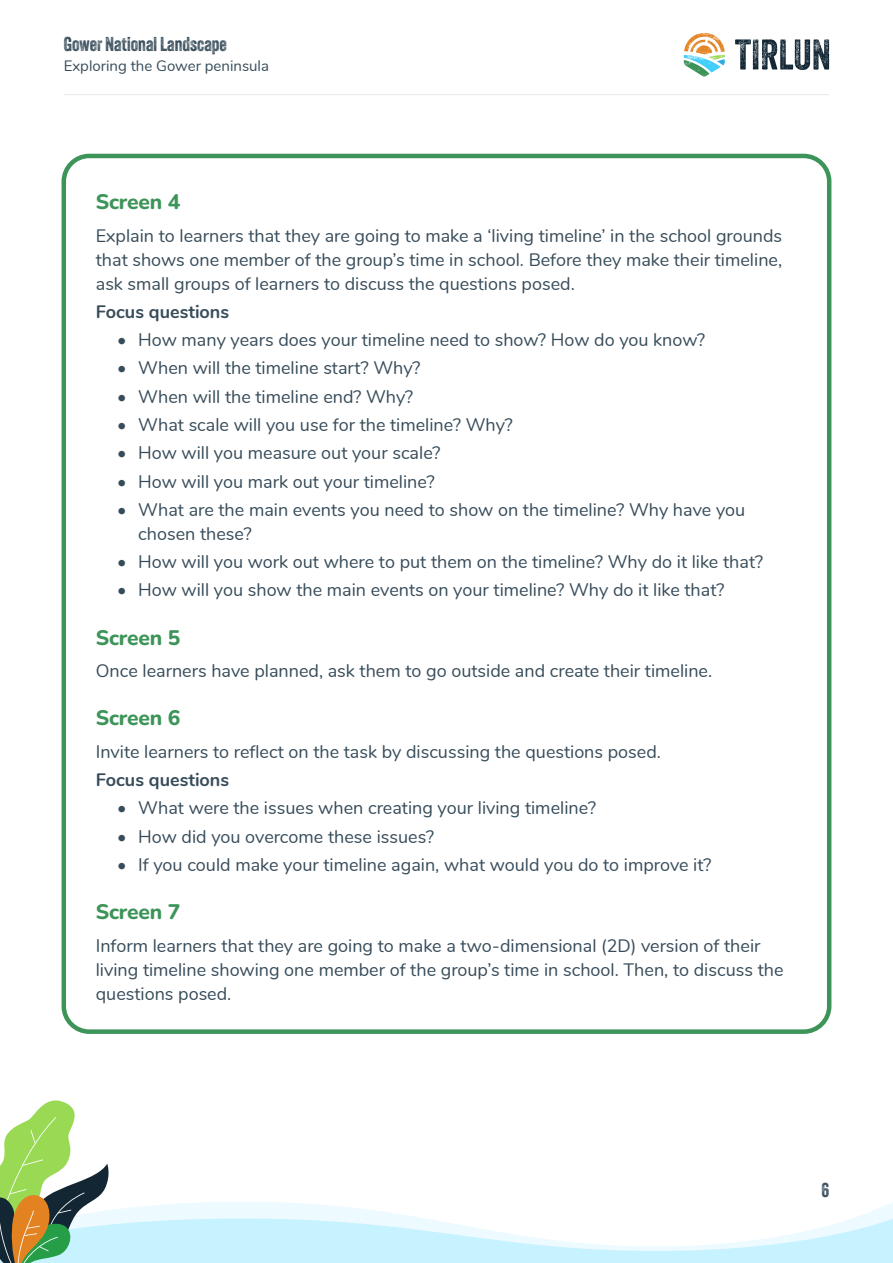
<style>
.page{position:relative;width:893px;height:1263px;background:#fff}
.page>*{position:absolute;margin:0;border:0;box-sizing:border-box;transform-origin:0 0}
.Page_section_heading{font:800 21px "Nunito";letter-spacing:-.01em;color:#3d9459}
.Body_text{font:800 21px "Nunito";letter-spacing:-.01em;color:#3d9459}
.t1{font:19.5px "Veneer Two";color:#374c5a}
.Body_text-2{font:18px/24px "Nunito";color:#374c5a}
.Body_text-3{font:700 18px "Nunito";color:#374c5a}
.t2{font:15px "Nunito";color:#374c5a}
</style>
<div class="page">
<svg style="left:735px;top:39px;width:94px;height:31px"></svg>
<svg style="left:684px;top:33px;width:41px;height:44px"></svg>
<hr style="left:64px;top:94px;width:765px;height:1px;background:#e6e7e9">
<svg style="left:0;top:1100px;width:893px;height:163px"></svg>
<div style="left:62px;top:154px;width:769px;height:880px;border:4px solid #3d9459;border-radius:26px"></div>
<p class="t1" style="left:64px;top:32px;width:165px">Gower National Landscape</p>
<p class="t2" style="left:64px;top:54px;width:207px">Exploring the Gower peninsula</p>
<p class="Page_section_heading" style="left:96px;top:187px;width:86px">Screen 4</p>
<p class="Body_text-2" style="left:96px;top:222px;width:688px;text-align:justify">Explain to learners that they are going to make a ‘living timeline’ in the school grounds that shows one member of the group’s time in school. Before they make their timeline, ask small groups of learners to discuss the questions posed.</p>
<p class="Body_text-3" style="left:96px;top:298px;width:135px">Focus questions</p>
<p class="Body_text-2" style="left:117px;top:327px;width:590px">• How many years does your timeline need to show? How do you know?</p>
<p class="Body_text-2" style="left:117px;top:355px;width:305px">• When will the timeline start? Why?</p>
<p class="Body_text-2" style="left:117px;top:383px;width:298px">• When will the timeline end? Why?</p>
<p class="Body_text-2" style="left:117px;top:412px;width:397px">• What scale will you use for the timeline? Why?</p>
<p class="Body_text-2" style="left:117px;top:440px;width:325px">• How will you measure out your scale?</p>
<p class="Body_text-2" style="left:117px;top:468px;width:319px">• How will you mark out your timeline?</p>
<p class="Body_text-2" style="left:138px;top:496px;width:608px;text-indent:-21px">• What are the main events you need to show on the timeline? Why have you chosen these?</p>
<p class="Body_text-2" style="left:117px;top:549px;width:648px">• How will you work out where to put them on the timeline? Why do it like that?</p>
<p class="Body_text-2" style="left:117px;top:577px;width:609px">• How will you show the main events on your timeline? Why do it like that?</p>
<p class="Page_section_heading" style="left:96px;top:622px;width:86px">Screen 5</p>
<p class="Body_text-2" style="left:96px;top:658px;width:618px">Once learners have planned, ask them to go outside and create their timeline.</p>
<p class="Body_text" style="left:96px;top:703px;width:86px">Screen 6</p>
<p class="Body_text-2" style="left:96px;top:738px;width:567px">Invite learners to reflect on the task by discussing the questions posed.</p>
<p class="Body_text-3" style="left:96px;top:766px;width:135px">Focus questions</p>
<p class="Body_text-2" style="left:117px;top:795px;width:480px">• What were the issues when creating your living timeline?</p>
<p class="Body_text-2" style="left:117px;top:823px;width:319px">• How did you overcome these issues?</p>
<p class="Body_text-2" style="left:117px;top:851px;width:596px">• If you could make your timeline again, what would you do to improve it?</p>
<p class="Body_text" style="left:96px;top:897px;width:86px">Screen 7</p>
<p class="Body_text-2" style="left:96px;top:932px;width:689px">Inform learners that they are going to make a two-dimensional (2D) version of their living timeline showing one member of the group’s time in school. Then, to discuss the questions posed.</p>
<p class="t1" style="left:821px;top:1178px;width:9px">6</p>
</div>
